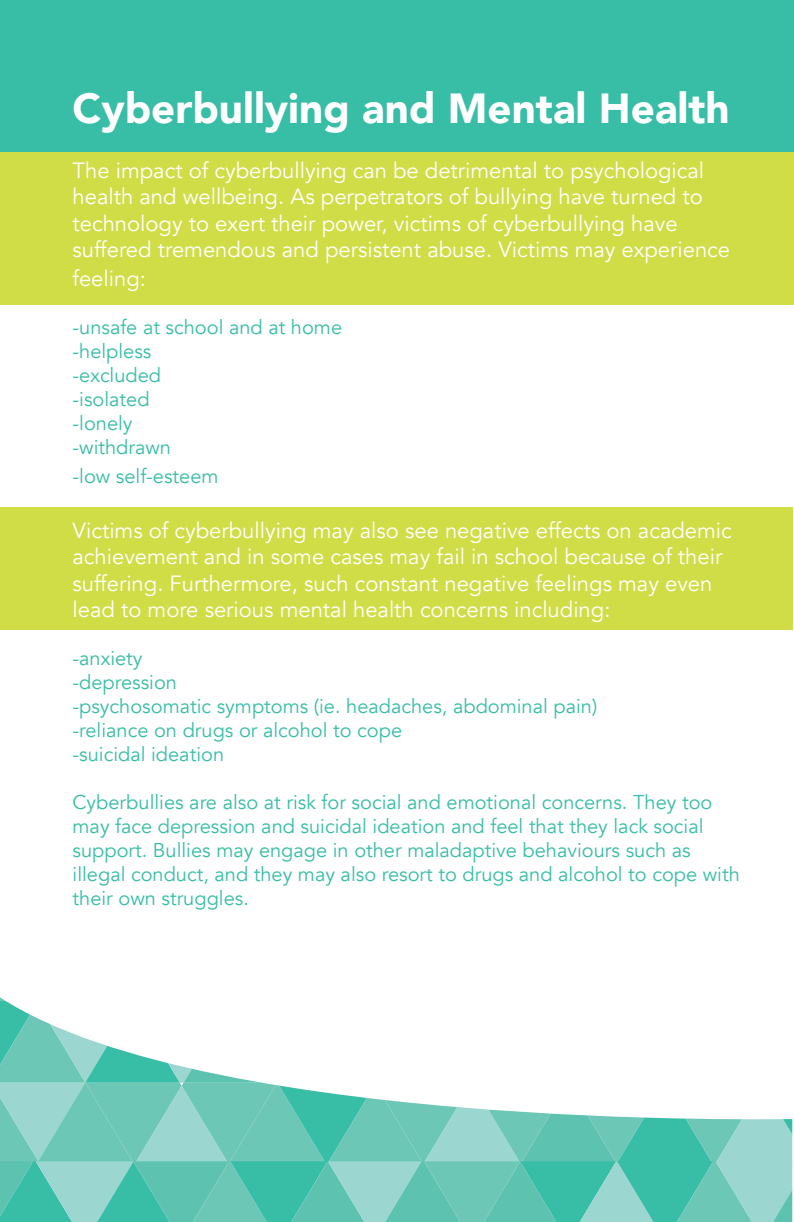
<style>
.page{position:relative;width:794px;height:1222px;background:#fff}
.page>*{position:absolute;margin:0;border:0;box-sizing:border-box;transform-origin:0 0}
.t1{font:900 42px "Avenir";color:#fff}
.t2{font:22px/26.4px "Avenir";color:#fff}
.t3{font:20px/24px "Avenir";color:#38bda7}
</style>
<div class="page">
<hr style="left:790px;top:0;width:3px;height:305px;background:#d0dd47">
<hr style="left:792px;top:0;width:1px;height:152px;background:#38bda7">
<div style="left:0;top:507px;width:792px;height:122px;background:#d0dd47"></div>
<div style="left:0;top:0;width:792px;height:305px;background:#d0dd47"></div>
<div style="left:0;top:0;width:792px;height:152px;background:#38bda7"></div>
<svg style="left:0;top:997px;width:793px;height:225px"></svg>
<p class="t1" style="left:72px;top:72px;width:658px">Cyberbullying and Mental Health</p>
<p class="t2" style="left:72px;top:157px;width:658px">The impact of cyberbullying can be detrimental to psychological health and wellbeing. As perpetrators of bullying have turned to technology to exert their power, victims of cyberbullying have suffered tremendous and persistent abuse. Victims may experience</p>
<p class="t2" style="left:72px;top:265px;width:75px">feeling:</p>
<p class="t3" style="left:72px;top:315px;width:271px">-unsafe at school and at home</p>
<p class="t3" style="left:72px;top:339px;width:80px">-helpless</p>
<p class="t3" style="left:72px;top:363px;width:90px">-excluded</p>
<p class="t3" style="left:72px;top:387px;width:78px">-isolated</p>
<p class="t3" style="left:72px;top:411px;width:61px">-lonely</p>
<p class="t3" style="left:72px;top:435px;width:100px">-withdrawn</p>
<p class="t3" style="left:72px;top:464px;width:147px">-low self-esteem</p>
<p class="t2" style="left:72px;top:517px;width:660px">Victims of cyberbullying may also see negative effects on academic achievement and in some cases may fail in school because of their suffering. Furthermore, such constant negative feelings may even lead to more serious mental health concerns including:</p>
<p class="t3" style="left:72px;top:646px;width:71px">-anxiety</p>
<p class="t3" style="left:72px;top:670px;width:106px">-depression</p>
<p class="t3" style="left:72px;top:694px;width:526px">-psychosomatic symptoms (ie. headaches, abdominal pain)</p>
<p class="t3" style="left:72px;top:718px;width:331px">-reliance on drugs or alcohol to cope</p>
<p class="t3" style="left:72px;top:742px;width:153px">-suicidal ideation</p>
<p class="t3" style="left:72px;top:790px;width:668px">Cyberbullies are also at risk for social and emotional concerns. They too may face depression and suicidal ideation and feel that they lack social support. Bullies may engage in other maladaptive behaviours such as illegal conduct, and they may also resort to drugs and alcohol to cope with their own struggles.</p>
</div>
